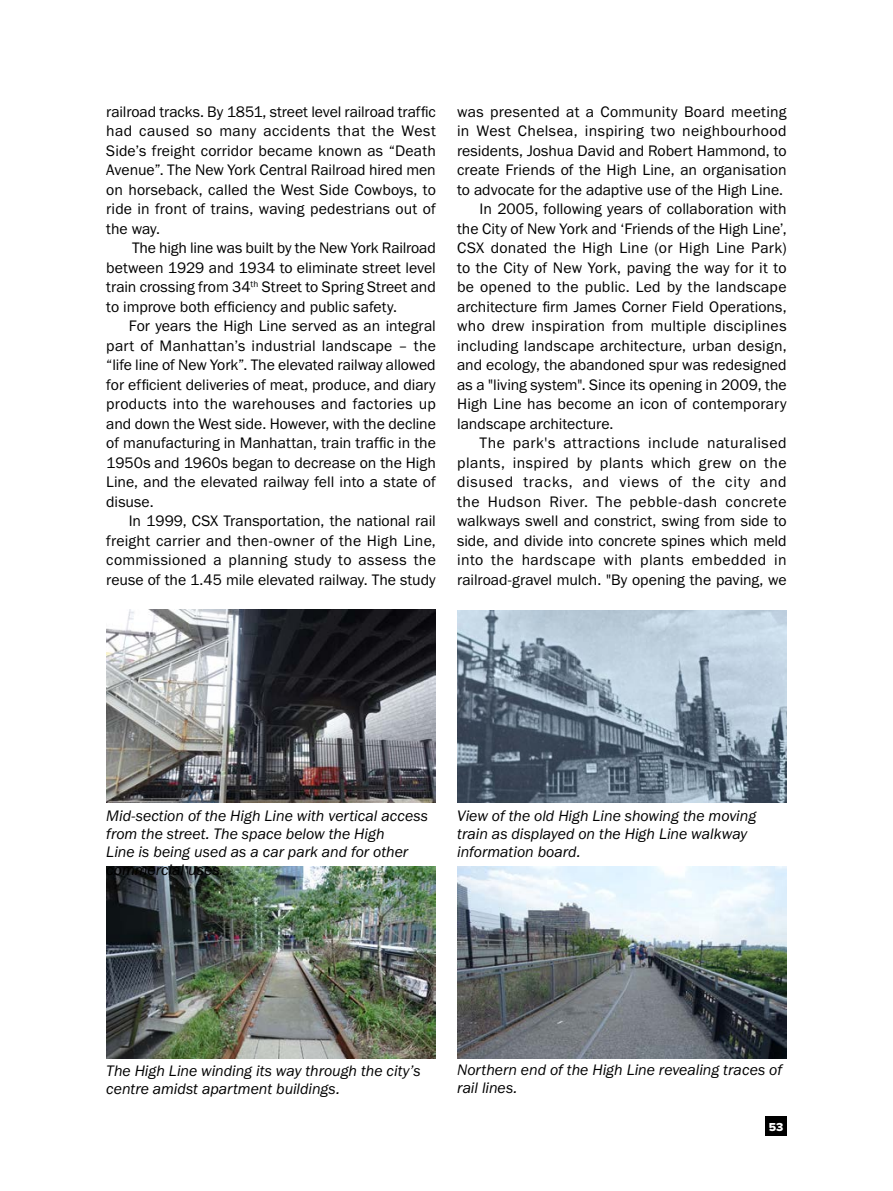
<style>
.page{position:relative;width:893px;height:1191px;background:#fff}
.page>*{position:absolute;margin:0;border:0;box-sizing:border-box;transform-origin:0 0}
.t1{font:15.75px/19.5px "Franklin Gothic URW Boo";letter-spacing:.005em;color:#000;text-align:justify}
.t2{font:15.75px/18px "Franklin Gothic URW Boo Ita";color:#000}
.t3{font:15.75px "Franklin Gothic URW Boo";letter-spacing:.03em;color:#000}
.t4{font:15.75px "Franklin Gothic URW Boo";letter-spacing:.025em;color:#000}
.t5{font:15.75px "Franklin Gothic URW Boo";letter-spacing:.045em;color:#000}
.t6{font:12px "Proxima Nova Extrabld";color:#fff}
</style>
<div class="page">
<div style="left:766px;top:1115px;width:21px;height:20px;background:#000"></div>
<img style="left:457px;top:866px;width:330px;height:192px">
<img style="left:106px;top:610px;width:330px;height:192px">
<img style="left:106px;top:866px;width:330px;height:192px">
<img style="left:457px;top:610px;width:330px;height:192px">
<p class="t1" style="left:106px;top:102px;width:331px">railroad tracks. By 1851, street level railroad traffic had caused so many accidents that the West Side’s freight corridor became known as “Death Avenue”. The New York Central Railroad hired men on horseback, called the West Side Cowboys, to ride in front of trains, waving pedestrians out of the way.</p>
<p class="t1" style="left:106px;top:238px;width:331px;text-indent:26px">The high line was built by the New York Railroad between 1929 and 1934 to eliminate street level train crossing from 34<sup>th</sup> Street to Spring Street and to improve both efficiency and public safety.</p>
<p class="t1" style="left:106px;top:316px;width:331px;text-indent:23px">For years the High Line served as an integral part of Manhattan’s industrial landscape – the “life line of New York”. The elevated railway allowed for efficient deliveries of meat, produce, and diary products into the warehouses and factories up and down the West side. However, with the decline of manufacturing in Manhattan, train traffic in the 1950s and 1960s began to decrease on the High Line, and the elevated railway fell into a state of disuse.</p>
<p class="t1" style="left:106px;top:511px;width:331px;text-indent:23px">In 1999, CSX Transportation, the national rail freight carrier and then-owner of the High Line, commissioned a planning study to assess the reuse of the 1.45 mile elevated railway. The study</p>
<p class="t1" style="left:457px;top:102px;width:331px">was presented at a Community Board meeting</p>
<p class="t1" style="left:457px;top:121px;width:331px">in West Chelsea, inspiring two neighbourhood</p>
<p class="t1" style="left:457px;top:140px;width:331px">residents, Joshua David and Robert Hammond, to</p>
<p class="t1" style="left:457px;top:160px;width:331px">create Friends of the High Line, an organisation</p>
<p class="t1" style="left:457px;top:179px;width:327px">to advocate for the adaptive use of the High Line.</p>
<p class="t1" style="left:480px;top:199px;width:309px">In 2005, following years of collaboration with</p>
<p class="t1" style="left:457px;top:218px;width:331px">the City of New York and ‘Friends of the High Line’,</p>
<p class="t1" style="left:457px;top:238px;width:331px">CSX donated the High Line (or High Line Park)</p>
<p class="t1" style="left:457px;top:257px;width:331px">to the City of New York, paving the way for it to</p>
<p class="t1" style="left:457px;top:277px;width:331px">be opened to the public. Led by the landscape</p>
<p class="t1" style="left:457px;top:296px;width:331px">architecture firm James Corner Field Operations,</p>
<p class="t1" style="left:457px;top:316px;width:331px">who drew inspiration from multiple disciplines</p>
<p class="t1" style="left:457px;top:335px;width:331px">including landscape architecture, urban design,</p>
<p class="t1" style="left:457px;top:355px;width:331px">and ecology, the abandoned spur was redesigned</p>
<p class="t1" style="left:457px;top:374px;width:331px">as a "living system". Since its opening in 2009, the</p>
<p class="t1" style="left:457px;top:394px;width:331px">High Line has become an icon of contemporary</p>
<p class="t1" style="left:457px;top:413px;width:158px">landscape architecture.</p>
<p class="t3" style="left:480px;top:433px;width:309px">The park's attractions include naturalised</p>
<p class="t4" style="left:457px;top:453px;width:331px">plants, inspired by plants which grew on the</p>
<p class="t5" style="left:457px;top:472px;width:331px">disused tracks, and views of the city and</p>
<p class="t3" style="left:457px;top:492px;width:331px">the Hudson River. The pebble-dash concrete</p>
<p class="t1" style="left:457px;top:511px;width:331px">walkways swell and constrict, swing from side to</p>
<p class="t1" style="left:457px;top:530px;width:331px">side, and divide into concrete spines which meld</p>
<p class="t3" style="left:457px;top:550px;width:331px">into the hardscape with plants embedded in</p>
<p class="t1" style="left:457px;top:569px;width:331px">railroad-gravel mulch. "By opening the paving, we</p>
<p class="t2" style="left:106px;top:806px;width:323px">Mid-section of the High Line with vertical access from the street. The space below the High<br>Line is being used as a car park and for other commercial uses.</p>
<p class="t2" style="left:457px;top:806px;width:301px">View of the old High Line showing the moving train as displayed on the High Line walkway information board.</p>
<p class="t2" style="left:106px;top:1061px;width:316px">The High Line winding its way through the city’s centre amidst apartment buildings.</p>
<p class="t2" style="left:457px;top:1060px;width:326px">Northern end of the High Line revealing traces of rail lines.</p>
<p class="t6" style="left:769px;top:1119px;width:16px">53</p>
</div>
